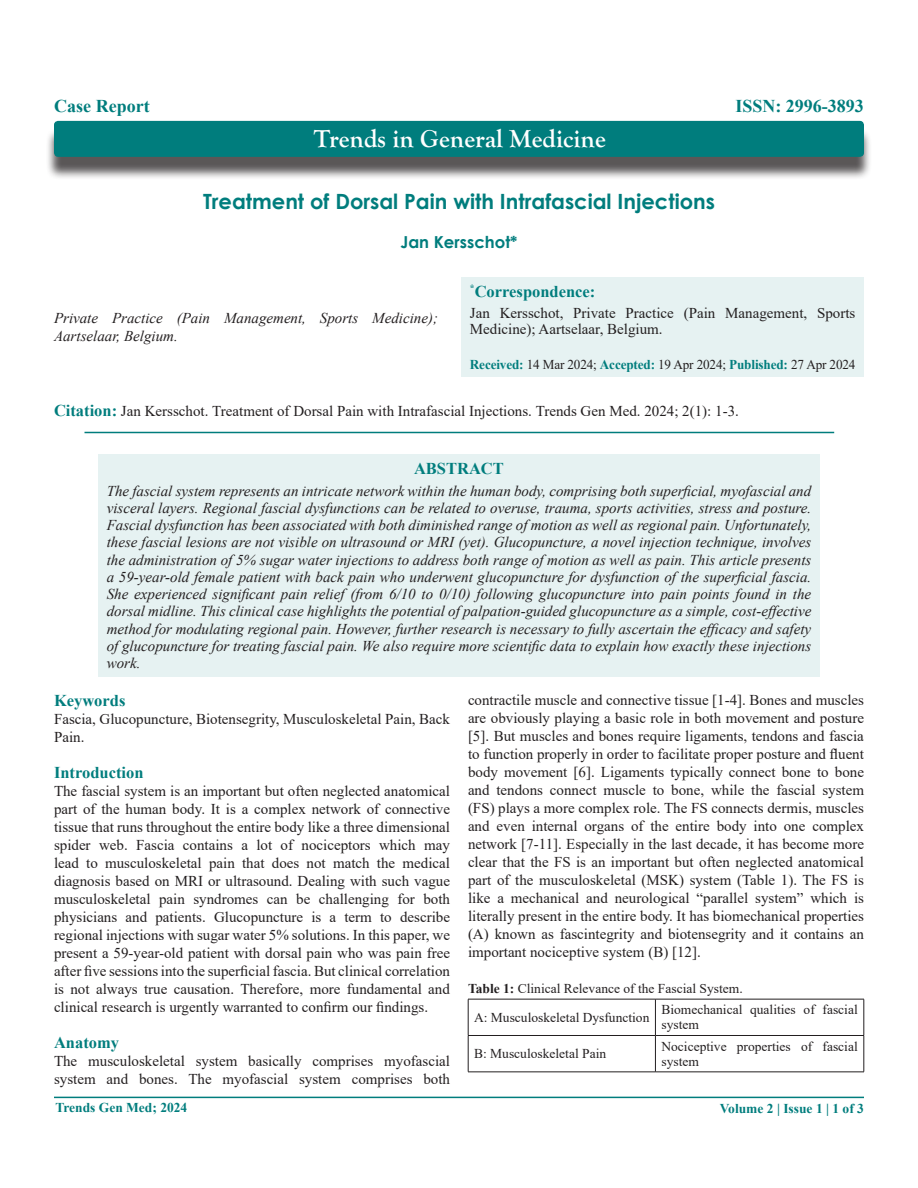
<style>
.page{position:relative;width:918px;height:1188px;background:#fff}
.page>*{position:absolute;margin:0;border:0;box-sizing:border-box;transform-origin:0 0}
.t1{font:700 25.5px "Goudy Old Style T";color:#fff}
.t2{font:700 21px "Century Gothic";color:#007d7d}
.t3{font:700 18px "Times New Roman";color:#007d7d}
.t4{font:700 16.5px "Times New Roman";color:#007d7d}
.t5{font:700 16.5px "Century Gothic";color:#007d7d}
.t6{font:15px/18px "Times New Roman";color:#231f20}
.t7{font:italic 15px/17.2px "Times New Roman";color:#231f20}
.Heading{font:13.5px/15px "Times New Roman";color:#231f20}
.t8{font:700 13.5px "Times New Roman";color:#007d7d}
.s1{font-weight:700;color:#007d7d}
.s2{font-weight:700;font-size:16.5px;color:#007d7d}
.s3{font-weight:700}
</style>
<div class="page">
<div style="left:46px;top:128px;width:826px;height:52px;background:#231f20;opacity:.75"></div>
<div style="left:54px;top:121px;width:810px;height:36px;background:#007d7d;border-radius:4px"></div>
<hr style="left:54px;top:1097px;width:810px;height:1px;background:#007d7d">
<hr style="left:85px;top:432px;width:749px;height:1px;background:#007d7d">
<div style="left:461px;top:277px;width:403px;height:100px;background:#e6f2f2"></div>
<div style="left:98px;top:455px;width:722px;height:222px;background:#e6f2f2"></div>
<hr style="left:468px;top:999px;width:187px;height:1px;background:#231f20">
<hr style="left:468px;top:999px;width:1px;height:36px;background:#231f20">
<hr style="left:655px;top:999px;width:209px;height:1px;background:#231f20">
<hr style="left:655px;top:999px;width:1px;height:36px;background:#231f20">
<hr style="left:864px;top:999px;width:1px;height:36px;background:#231f20">
<hr style="left:468px;top:1035px;width:187px;height:1px;background:#231f20">
<hr style="left:468px;top:1036px;width:1px;height:36px;background:#231f20">
<hr style="left:655px;top:1035px;width:209px;height:1px;background:#231f20">
<hr style="left:655px;top:1036px;width:1px;height:36px;background:#231f20">
<hr style="left:864px;top:1036px;width:1px;height:36px;background:#231f20">
<hr style="left:468px;top:1072px;width:187px;height:1px;background:#231f20">
<hr style="left:655px;top:1072px;width:209px;height:1px;background:#231f20">
<p class="t3" style="left:54px;top:93px;width:97px">Case Report</p>
<p class="t3" style="left:735px;top:93px;width:130px">ISSN: 2996-3893</p>
<h1 class="t1" style="left:314px;top:124px;width:294px">Trends in General Medicine</h1>
<p class="t2" style="left:203px;top:186px;width:513px">Treatment of Dorsal Pain with Intrafascial Injections</p>
<p class="t5" style="left:400px;top:230px;width:119px">Jan Kersschot*</p>
<p class="t7" style="left:54px;top:309px;width:386px;line-height:18px">Private Practice (Pain Management, Sports Medicine);<br>Aartselaar, Belgium.</p>
<p class="t4" style="left:470px;top:279px;width:127px"><sup>*</sup>Correspondence:</p>
<p class="t6" style="left:470px;top:304px;width:387px;line-height:16.5px">Jan Kersschot, Private Practice (Pain Management, Sports<br>Medicine); Aartselaar, Belgium.</p>
<p class="Heading" style="left:470px;top:356px;width:387px"><span class="s1">Received:</span> 14 Mar 2024; <span class="s1">Accepted:</span> 19 Apr 2024; <span class="s1">Published:</span> 27 Apr 2024</p>
<p class="t6" style="left:54px;top:402px;width:686px"><span class="s2">Citation:</span> Jan Kersschot. Treatment of Dorsal Pain with Intrafascial Injections. Trends Gen Med. 2024; 2(1): 1-3.</p>
<p class="t4" style="left:414px;top:457px;width:91px">ABSTRACT</p>
<p class="t7" style="left:107px;top:482px;width:706px;text-align:justify">The fascial system represents an intricate network within the human body, comprising both superficial, myofascial and visceral layers. Regional fascial dysfunctions can be related to overuse, trauma, sports activities, stress and posture.<br>Fascial dysfunction has been associated with both diminished range of motion as well as regional pain. Unfortunately, these fascial lesions are not visible on ultrasound or MRI (yet). Glucopuncture, a novel injection technique, involves the administration of 5% sugar water injections to address both range of motion as well as pain. This article presents a 59-year-old female patient with back pain who underwent glucopuncture for dysfunction of the superficial fascia.<br>She experienced significant pain relief (from 6/10 to 0/10) following glucopuncture into pain points found in the dorsal midline. This clinical case highlights the potential of palpation-guided glucopuncture as a simple, cost-effective method for modulating regional pain. However, further research is necessary to fully ascertain the efficacy and safety of glucopuncture for treating fascial pain. We also require more scientific data to explain how exactly these injections work.</p>
<p class="t4" style="left:54px;top:688px;width:73px">Keywords</p>
<p class="t6" style="left:54px;top:709px;width:398px">Fascia, Glucopuncture, Biotensegrity, Musculoskeletal Pain, Back<br>Pain.</p>
<p class="t4" style="left:54px;top:760px;width:91px">Introduction</p>
<p class="t6" style="left:54px;top:781px;width:398px;text-align:justify">The fascial system is an important but often neglected anatomical part of the human body. It is a complex network of connective tissue that runs throughout the entire body like a three dimensional spider web. Fascia contains a lot of nociceptors which may lead to musculoskeletal pain that does not match the medical diagnosis based on MRI or ultrasound. Dealing with such vague musculoskeletal pain syndromes can be challenging for both physicians and patients. Glucopuncture is a term to describe regional injections with sugar water 5% solutions. In this paper, we present a 59-year-old patient with dorsal pain who was pain free after five sessions into the superficial fascia. But clinical correlation is not always true causation. Therefore, more fundamental and clinical research is urgently warranted to confirm our findings.</p>
<p class="t4" style="left:54px;top:1030px;width:67px">Anatomy</p>
<p class="t6" style="left:54px;top:1051px;width:398px">The musculoskeletal system basically comprises myofascial system and bones. The myofascial system comprises both</p>
<p class="t6" style="left:468px;top:690px;width:398px;text-align:justify">contractile muscle and connective tissue [1-4]. Bones and muscles are obviously playing a basic role in both movement and posture [5]. But muscles and bones require ligaments, tendons and fascia to function properly in order to facilitate proper posture and fluent body movement [6]. Ligaments typically connect bone to bone and tendons connect muscle to bone, while the fascial system (FS) plays a more complex role. The FS connects dermis, muscles and even internal organs of the entire body into one complex network [7-11]. Especially in the last decade, it has become more clear that the FS is an important but often neglected anatomical part of the musculoskeletal (MSK) system (Table 1). The FS is like a mechanical and neurological “parallel system” which is literally present in the entire body. It has biomechanical properties (A) known as fascintegrity and biotensegrity and it contains an important nociceptive system (B) [12].</p>
<p class="Heading" style="left:468px;top:980px;width:276px"><span class="s3">Table 1:</span> Clinical Relevance of the Fascial System.</p>
<p class="Heading" style="left:474px;top:1010px;width:177px">A: Musculoskeletal Dysfunction</p>
<p class="Heading" style="left:661px;top:1002px;width:198px">Biomechanical qualities of fascial system</p>
<p class="Heading" style="left:474px;top:1046px;width:134px">B: Musculoskeletal Pain</p>
<p class="Heading" style="left:661px;top:1038px;width:198px">Nociceptive properties of fascial system</p>
<p class="t8" style="left:55px;top:1098px;width:133px">Trends Gen Med; 2024</p>
<p class="t8" style="left:720px;top:1099px;width:146px">Volume 2 | Issue 1 | 1 of 3</p>
</div>
